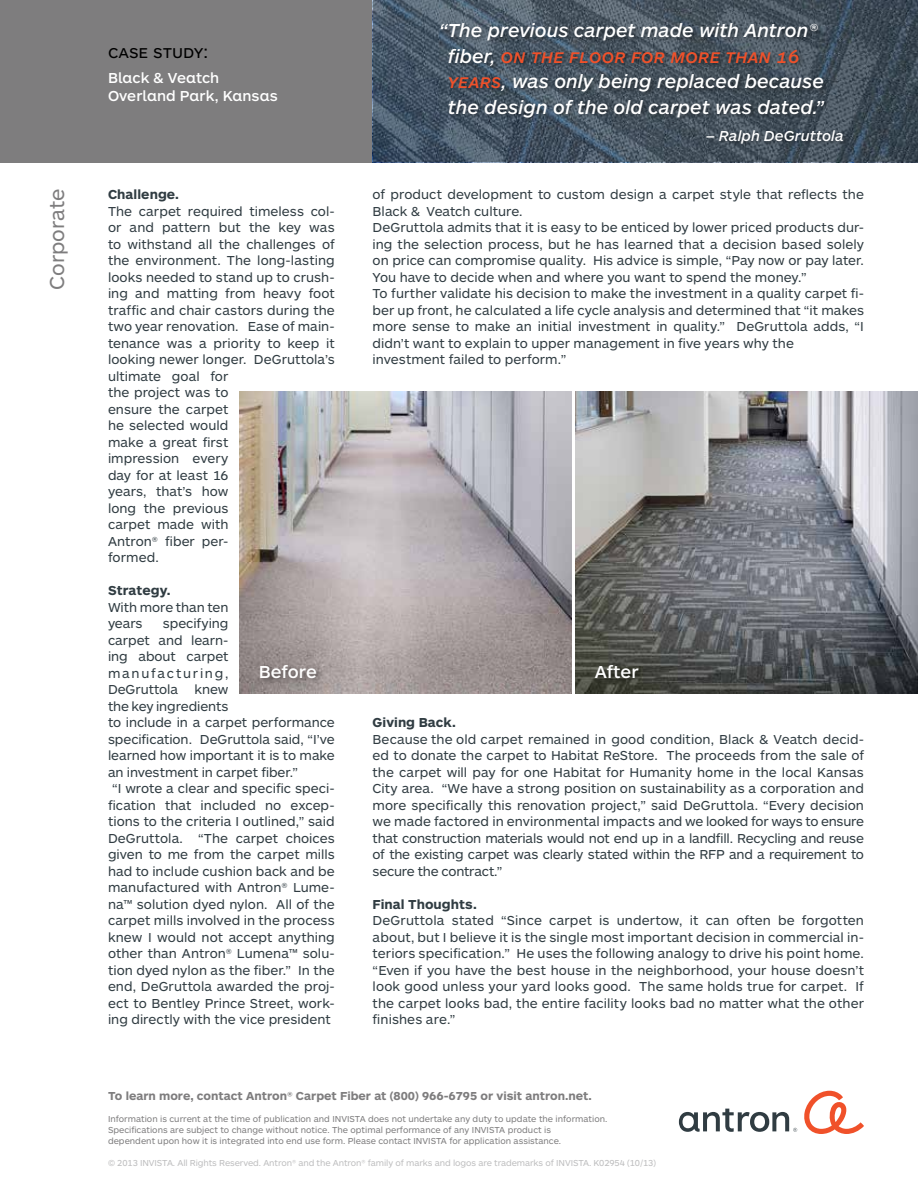
<style>
.page{position:relative;width:918px;height:1188px;background:#fff}
.page>*{position:absolute;margin:0;border:0;box-sizing:border-box;transform-origin:0 0}
.t1{font:21px "ARS Maquette Pro";color:#7e7d7e}
.t2{font:italic 500 19.5px/25.5px "ARS Maquette Pro";color:#fff}
.t3{font:500 18px "ARS Maquette Pro";color:#fff}
.t4{font:18px "ARS Maquette Pro";letter-spacing:-.005em;color:#000}
.t5{font:500 15px/18px "ARS Maquette Pro";letter-spacing:.005em;color:#fff}
.t6{font:italic 500 15px "ARS Maquette Pro";color:#fff}
.t7{font:13.5px/16.5px "ARS Maquette Pro";letter-spacing:.005em;color:#303c42}
.t8{font:700 13.5px "ARS Maquette Pro";letter-spacing:.005em;color:#303c42}
.t9{font:700 12px "ARS Maquette Pro";color:#7e7d7e}
.t10{font:9px/10.8px "ARS Maquette Pro";color:#7e7d7e}
.t11{font:9px "ARS Maquette Pro";letter-spacing:-.01em;color:#bebebf}
.s1{color:#f0512a}
</style>
<div class="page">
<div style="left:0;top:0;width:373px;height:162px;background:#7e7d7e"></div>
<svg style="left:679px;top:1109px;width:118px;height:23px"></svg>
<svg style="left:804px;top:1091px;width:60px;height:43px"></svg>
<img style="left:239px;top:392px;width:332px;height:302px">
<img style="left:576px;top:392px;width:342px;height:302px">
<div style="left:259px;top:663px;width:65px;height:22px;background:#000;opacity:.4"></div>
<div style="left:593px;top:663px;width:53px;height:22px;background:#000;opacity:.6"></div>
<svg style="left:373px;top:0;width:545px;height:162px"></svg>
<div style="left:439px;top:21px;width:411px;height:129px;background:#000;opacity:.5"></div>
<h1 class="t1" style="left:44px;top:290px;width:103px;rotate:-90deg">Corporate</h1>
<h3 class="t4" style="left:108px;top:40px;width:102px">case study:</h3>
<p class="t5" style="left:108px;top:68px;width:171px">Black &amp; Veatch<br>Overland Park, Kansas</p>
<h2 class="t2" style="left:448px;top:16px;width:378px;text-indent:-9px">“The previous carpet made with Antron® fiber, <span class="s1">on the floor for more than 16 years</span>, was only being replaced because the design of the old carpet was dated.”</h2>
<p class="t6" style="left:706px;top:126px;width:139px">– Ralph DeGruttola</p>
<p class="t7" style="left:373px;top:186px;width:493px">of product development to custom design a carpet style that reflects the Black &amp; Veatch culture.<br>DeGruttola admits that it is easy to be enticed by lower priced products dur&shy;ing the selection process, but he has learned that a decision based solely on price can compromise quality. His advice is simple, “Pay now or pay later.<br>You have to decide when and where you want to spend the money.”<br>To further validate his decision to make the investment in a quality carpet fi&shy;ber up front, he calculated a life cycle analysis and determined that “it makes more sense to make an initial investment in quality.” DeGruttola adds, “I didn’t want to explain to upper management in five years why the investment failed to perform.”</p>
<p class="t8" style="left:108px;top:186px;width:73px">Challenge.</p>
<p class="t7" style="left:108px;top:202px;width:228px">The carpet required timeless col&shy;or and pattern but the key was to withstand all the challenges of the environment. The long-lasting looks needed to stand up to crush&shy;ing and matting from heavy foot traffic and chair castors during the two year renovation. Ease of main&shy;tenance was a priority to keep it looking newer longer. DeGruttola’s ultimate goal for<br>the project was to<br>ensure the carpet<br>he selected would<br>make a great first<br>impression every<br>day for at least 16<br>years, that’s how<br>long the previous<br>carpet made with<br>Antron® fiber per-<br>formed.</p>
<p class="t8" style="left:108px;top:582px;width:64px">Strategy.</p>
<p class="t7" style="left:108px;top:598px;width:122px">With more than ten years</p>
<p class="t7" style="left:108px;top:615px;width:228px;text-indent:55px">specifying<br>carpet and learn-<br>ing about carpet manufacturing,<br>DeGruttola knew<br>the key ingredients<br>to include in a carpet performance specification. DeGruttola said, “I’ve learned how important it is to make an investment in carpet fiber.”<br>“I wrote a clear and specific speci&shy;fication that included no excep&shy;tions to the criteria I outlined,” said<br>DeGruttola. “The carpet choices given to me from the carpet mills had to include cushion back and be manufactured with Antron® Lume&shy;na™ solution dyed nylon. All of the carpet mills involved in the process knew I would not accept anything other than Antron® Lumena™ solu&shy;tion dyed nylon as the fiber.” In the end, DeGruttola awarded the proj&shy;ect to Bentley Prince Street, work&shy;ing directly with the vice president</p>
<h3 class="t3" style="left:259px;top:660px;width:60px">Before</h3>
<h3 class="t3" style="left:595px;top:660px;width:45px">After</h3>
<p class="t8" style="left:373px;top:714px;width:85px">Giving Back.</p>
<p class="t7" style="left:373px;top:730px;width:493px;text-align:justify">Because the old carpet remained in good condition, Black &amp; Veatch decid&shy;ed to donate the carpet to Habitat ReStore. The proceeds from the sale of the carpet will pay for one Habitat for Humanity home in the local Kansas City area. “We have a strong position on sustainability as a corporation and more specifically this renovation project,” said DeGruttola. “Every decision we made factored in environmental impacts and we looked for ways to ensure that construction materials would not end up in a landfill. Recycling and reuse of the existing carpet was clearly stated within the RFP and a requirement to secure the contract.”</p>
<p class="t8" style="left:373px;top:895px;width:106px">Final Thoughts.</p>
<p class="t7" style="left:373px;top:912px;width:493px;text-align:justify">DeGruttola stated “Since carpet is undertow, it can often be forgotten about, but I believe it is the single most important decision in commercial in&shy;teriors specification.” He uses the following analogy to drive his point home. “Even if you have the best house in the neighborhood, your house doesn’t look good unless your yard looks good. The same holds true for carpet. If the carpet looks bad, the entire facility looks bad no matter what the other finishes are.”</p>
<p class="t9" style="left:108px;top:1088px;width:485px">To learn more, contact Antron® Carpet Fiber at (800) 966-6795 or visit antron.net.</p>
<p class="t10" style="left:108px;top:1113px;width:501px">Information is current at the time of publication and INVISTA does not undertake any duty to update the information.<br>Specifications are subject to change without notice. The optimal performance of any INVISTA product is<br>dependent upon how it is integrated into end use form. Please contact INVISTA for application assistance.</p>
<p class="t11" style="left:108px;top:1157px;width:549px">© 2013 INVISTA. All Rights Reserved. Antron® and the Antron® family of marks and logos are trademarks of INVISTA. K02954 (10/13)</p>
</div>
